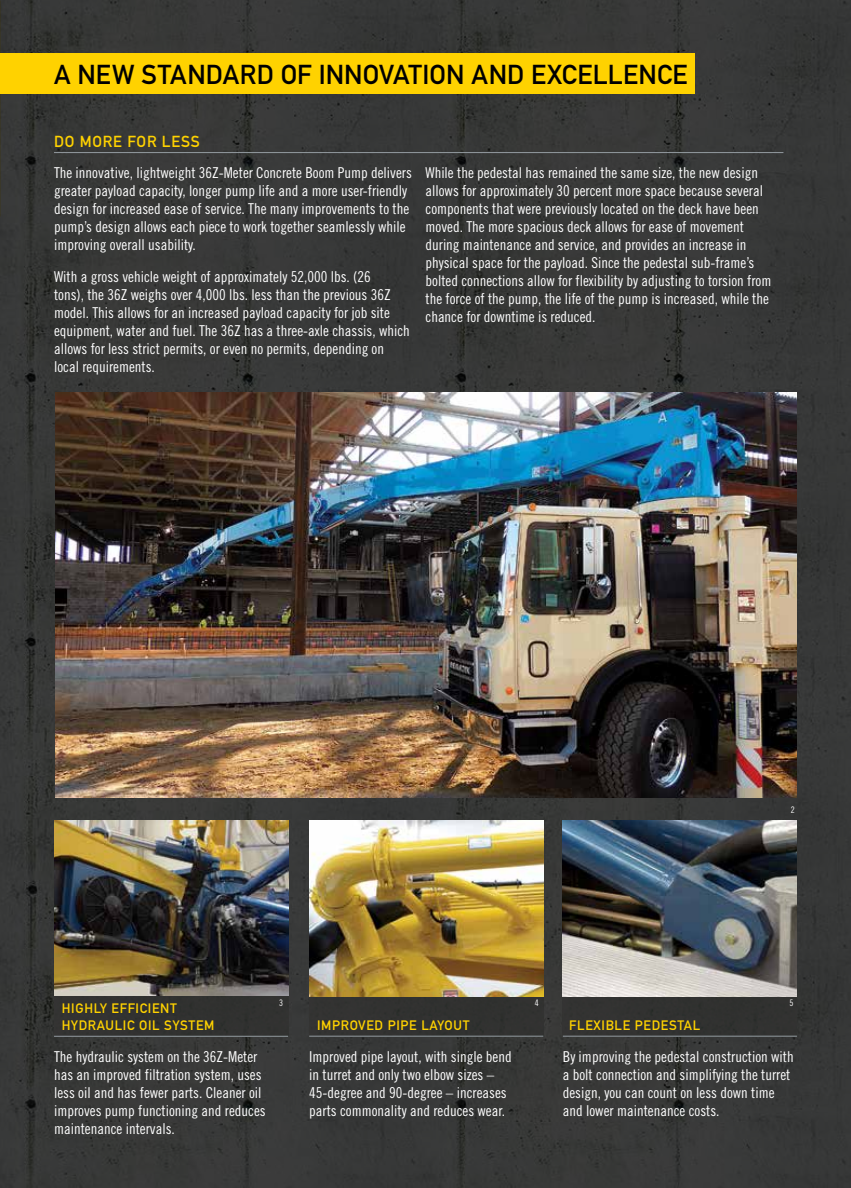
<style>
.page{position:relative;width:851px;height:1188px;background:#fff}
.page>*{position:absolute;margin:0;border:0;box-sizing:border-box;transform-origin:0 0}
.t1{font:27px "DIN Mittelschrift";letter-spacing:.005em;color:#000}
.t2{font:15.75px "DIN Mittelschrift";letter-spacing:.05em;color:#ffd200}
.t3{font:15px/18px "Trade Gothic Cond Eighteen";color:#fff}
.t4{font:13.5px/18px "DIN Mittelschrift";letter-spacing:.05em;color:#ffd200}
.t5{font:9px "Trade Gothic Cond Eighteen";color:#fff}
</style>
<div class="page">
<div style="left:0;top:0;width:850px;height:1188px;background:#373838"></div>
<div style="left:0;top:53px;width:694px;height:41px;background:#ffd200"></div>
<img style="left:56px;top:393px;width:740px;height:405px">
<hr style="left:54px;top:152px;width:729px;height:1px;background:#949ca1">
<img style="left:309px;top:821px;width:234px;height:215px">
<img style="left:562px;top:821px;width:234px;height:215px">
<hr style="left:562px;top:1036px;width:234px;height:1px;background:#949ca1">
<hr style="left:309px;top:1036px;width:234px;height:1px;background:#949ca1">
<img style="left:54px;top:821px;width:234px;height:215px">
<hr style="left:54px;top:1036px;width:234px;height:1px;background:#949ca1">
<h1 class="t1" style="left:54px;top:58px;width:635px">A NEW STANDARD OF INNOVATION AND EXCELLENCE</h1>
<p class="t2" style="left:54px;top:132px;width:147px">DO MORE FOR LESS</p>
<p class="t3" style="left:54px;top:164px;width:359px">The innovative, lightweight 36Z-Meter Concrete Boom Pump delivers greater payload capacity, longer pump life and a more user-friendly design for increased ease of service. The many improvements to the pump’s design allows each piece to work together seamlessly while improving overall usability.</p>
<p class="t3" style="left:54px;top:267px;width:357px">With a gross vehicle weight of approximately 52,000 lbs. (26<br>tons), the 36Z weighs over 4,000 lbs. less than the previous 36Z model. This allows for an increased payload capacity for job site equipment, water and fuel. The 36Z has a three-axle chassis, which allows for less strict permits, or even no permits, depending on local requirements.</p>
<p class="t3" style="left:425px;top:164px;width:347px">While the pedestal has remained the same size, the new design allows for approximately 30 percent more space because several components that were previously located on the deck have been moved. The more spacious deck allows for ease of movement during maintenance and service, and provides an increase in physical space for the payload. Since the pedestal sub-frame’s bolted connections allow for flexibility by adjusting to torsion from the force of the pump, the life of the pump is increased, while the chance for downtime is reduced.</p>
<p class="t5" style="left:790px;top:804px;width:5px">2</p>
<p class="t4" style="left:62px;top:999px;width:154px">HIGHLY EFFICIENT<br>HYDRAULIC OIL SYSTEM</p>
<p class="t3" style="left:54px;top:1047px;width:213px">The hydraulic system on the 36Z-Meter has an improved filtration system, uses less oil and has fewer parts. Cleaner oil improves pump functioning and reduces maintenance intervals.</p>
<p class="t5" style="left:279px;top:997px;width:5px">3</p>
<p class="t4" style="left:317px;top:1017px;width:154px">IMPROVED PIPE LAYOUT</p>
<p class="t3" style="left:309px;top:1047px;width:204px">Improved pipe layout, with single bend in turret and only two elbow sizes – 45-degree and 90-degree – increases parts commonality and reduces wear.</p>
<p class="t5" style="left:534px;top:997px;width:5px">4</p>
<p class="t5" style="left:789px;top:997px;width:5px">5</p>
<p class="t4" style="left:569px;top:1017px;width:133px">FLEXIBLE PEDESTAL</p>
<p class="t3" style="left:562px;top:1047px;width:232px">By improving the pedestal construction with a bolt connection and simplifying the turret design, you can count on less down time and lower maintenance costs.</p>
</div>
